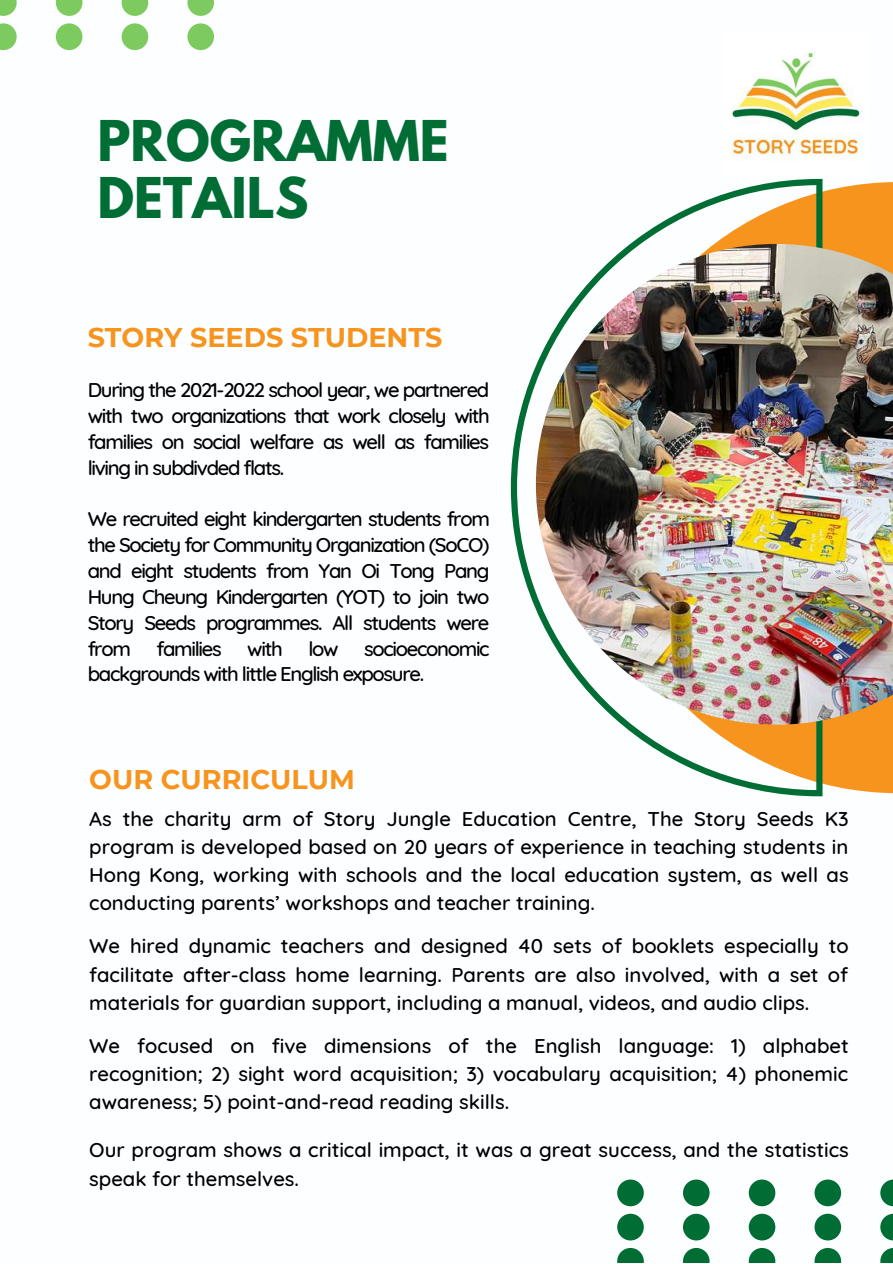
<style>
.page{position:relative;width:893px;height:1264px;background:#fff}
.page>*{position:absolute;margin:0;border:0;box-sizing:border-box;transform-origin:0 0}
.t1{font:700 49.8px/57.3px "League Spartan";color:#006e34}
.t2{font:700 27px "Montserrat";color:#f7941e}
.t3{font:500 20.25px/25.8px "Quicksand";color:#000;text-align:justify}
.t4{font:500 20.25px/25.8px "Quicksand";letter-spacing:-.065em;color:#000}
</style>
<div class="page">
<div style="left:617px;top:1179px;width:26px;height:27px;background:#006e34;border-radius:50%"></div>
<div style="left:683px;top:1179px;width:26px;height:27px;background:#006e34;border-radius:50%"></div>
<div style="left:748px;top:1179px;width:27px;height:27px;background:#006e34;border-radius:50%"></div>
<div style="left:814px;top:1179px;width:27px;height:27px;background:#006e34;border-radius:50%"></div>
<svg style="left:880px;top:1179px;width:12px;height:27px"></svg>
<div style="left:617px;top:1213px;width:26px;height:27px;background:#006e34;border-radius:50%"></div>
<div style="left:683px;top:1213px;width:26px;height:27px;background:#006e34;border-radius:50%"></div>
<div style="left:748px;top:1213px;width:27px;height:27px;background:#006e34;border-radius:50%"></div>
<div style="left:814px;top:1213px;width:27px;height:27px;background:#006e34;border-radius:50%"></div>
<svg style="left:880px;top:1213px;width:12px;height:27px"></svg>
<svg style="left:617px;top:1247px;width:26px;height:15px"></svg>
<svg style="left:683px;top:1248px;width:26px;height:14px"></svg>
<svg style="left:748px;top:1248px;width:27px;height:14px"></svg>
<svg style="left:814px;top:1248px;width:27px;height:14px"></svg>
<svg style="left:880px;top:1248px;width:12px;height:14px"></svg>
<svg style="left:0;top:0;width:17px;height:16px"></svg>
<svg style="left:56px;top:0;width:26px;height:16px"></svg>
<svg style="left:122px;top:0;width:26px;height:16px"></svg>
<svg style="left:187px;top:0;width:27px;height:16px"></svg>
<svg style="left:0;top:23px;width:17px;height:27px"></svg>
<div style="left:56px;top:23px;width:26px;height:27px;background:#7dcb5e;border-radius:50%"></div>
<div style="left:122px;top:23px;width:26px;height:27px;background:#7dcb5e;border-radius:50%"></div>
<div style="left:187px;top:23px;width:27px;height:27px;background:#7dcb5e;border-radius:50%"></div>
<svg style="left:822px;top:182px;width:70px;height:611px;fill:#f7941e"></svg>
<svg style="left:511px;top:179px;width:311px;height:617px"></svg>
<img style="left:536px;top:244px;width:356px;height:480px">
<img style="left:732px;top:50px;width:131px;height:111px">
<h1 class="t1" style="left:97px;top:118px;width:353px">PROGRAMME<br>DETAILS</h1>
<h2 class="t2" style="left:88px;top:321px;width:356px">STORY SEEDS STUDENTS</h2>
<p class="t3" style="left:88px;top:376px;width:403px">During the 2021-2022 school year, we partnered with two organizations that work closely with families on social welfare as well as families living in subdivded flats.</p>
<p class="t3" style="left:88px;top:506px;width:403px">We recruited eight kindergarten students from the Society for Community Organization (SoCO) and eight students from Yan Oi Tong Pang Hung Cheung Kindergarten (YOT) to join two Story Seeds programmes. All students were from</p>
<p class="t4" style="left:156px;top:635px;width:67px">families</p>
<p class="t3" style="left:247px;top:635px;width:37px">with</p>
<p class="t3" style="left:308px;top:635px;width:32px">low</p>
<p class="t4" style="left:88px;top:635px;width:403px;text-indent:276px">socioeconomic backgrounds with little English exposure.</p>
<h2 class="t2" style="left:89px;top:762px;width:267px">OUR CURRICULUM</h2>
<p class="t3" style="left:89px;top:803px;width:761px;line-height:28.2px">As the charity arm of Story Jungle Education Centre, The Story Seeds K3 program is developed based on 20 years of experience in teaching students in Hong Kong, working with schools and the local education system, as well as conducting parents’ workshops and teacher training.</p>
<p class="t3" style="left:89px;top:931px;width:760px;line-height:28.2px">We hired dynamic teachers and designed 40 sets of booklets especially to facilitate after-class home learning. Parents are also involved, with a set of materials for guardian support, including a manual, videos, and audio clips.</p>
<p class="t3" style="left:89px;top:1031px;width:761px;line-height:28.2px">We focused on five dimensions of the English language: 1) alphabet recognition; 2) sight word acquisition; 3) vocabulary acquisition; 4) phonemic awareness; 5) point-and-read reading skills.</p>
<p class="t3" style="left:89px;top:1135px;width:761px;line-height:28.2px">Our program shows a critical impact, it was a great success, and the statistics speak for themselves.</p>
</div>
